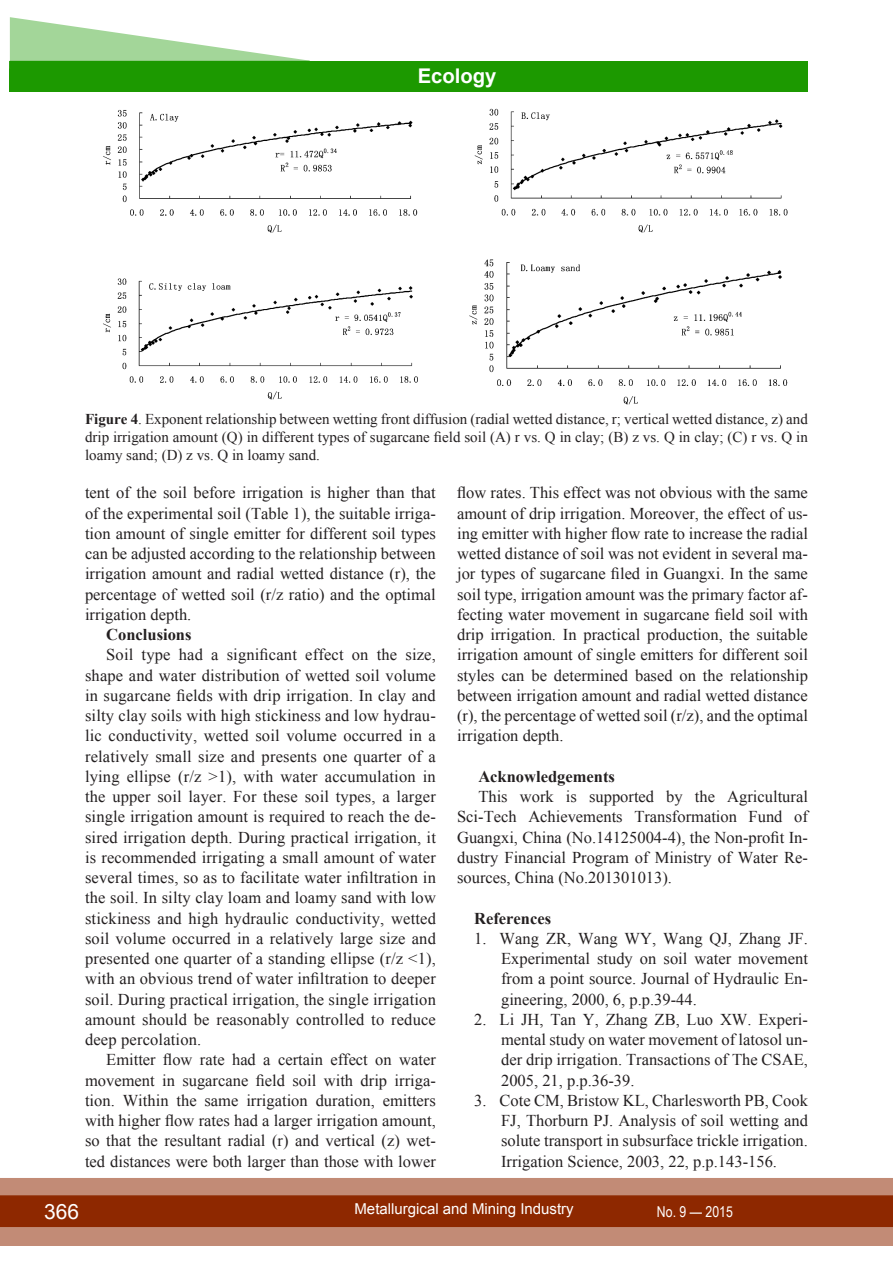
<style>
.page{position:relative;width:893px;height:1263px;background:#fff}
.page>*{position:absolute;margin:0;border:0;box-sizing:border-box;transform-origin:0 0}
.t1{font:21px "Arial";color:#fff}
.t2{font:700 20.25px "Arial";color:#fff}
.ОСНОВНОЙ{font:16.5px/20.2px "Times New Roman";color:#231f20;text-align:justify}
.литература{font:16.5px/20.2px "Times New Roman";color:#231f20;text-align:justify}
.ОСНОВНОЙ-2{font:700 16.5px "Times New Roman";color:#231f20}
.литература-2{font:700 16.5px "Times New Roman";color:#231f20}
.Табл_рис{font:15px/18px "Times New Roman";color:#231f20;text-align:justify}
.t3{font:15px "Arial";color:#fff}
.t4{font:15px "Arial Narrow";color:#fff}
.s1{font-weight:700}
</style>
<div class="page">
<div style="left:0;top:1178px;width:893px;height:68px;background:#c28b76"></div>
<div style="left:0;top:1195px;width:893px;height:32px;background:#8e2800;border:2px solid #8e2800"></div>
<div style="left:10px;top:61px;width:798px;height:30px;background:#1c9900"></div>
<svg style="left:10px;top:17px;width:300px;height:44px"></svg>
<svg style="left:892px;top:1178px;width:1px;height:68px"></svg>
<img style="left:103px;top:108px;width:685px;height:297px">
<p class="t2" style="left:418px;top:62px;width:80px">Ecology</p>
<p class="Табл_рис" style="left:85px;top:410px;width:724px"><span class="s1">Figure 4</span>. Exponent relationship between wetting front diffusion (radial wetted distance, r; vertical wetted distance, z) and drip irrigation amount (Q) in different types of sugarcane field soil (A) r vs. Q in clay; (B) z vs. Q in clay; (C) r vs. Q in loamy sand; (D) z vs. Q in loamy sand.</p>
<p class="ОСНОВНОЙ" style="left:85px;top:482px;width:352px">tent of the soil before irrigation is higher than that of the experimental soil (Table 1), the suitable irriga&shy;tion amount of single emitter for different soil types can be adjusted according to the relationship between irrigation amount and radial wetted distance (r), the percentage of wetted soil (r/z ratio) and the optimal irrigation depth.</p>
<p class="ОСНОВНОЙ-2" style="left:106px;top:623px;width:87px">Conclusions</p>
<p class="ОСНОВНОЙ" style="left:85px;top:644px;width:352px;text-indent:21px">Soil type had a significant effect on the size, shape and water distribution of wetted soil volume in sugarcane fields with drip irrigation. In clay and silty clay soils with high stickiness and low hydrau&shy;lic conductivity, wetted soil volume occurred in a relatively small size and presents one quarter of a lying ellipse (r/z &gt;1), with water accumulation in the upper soil layer. For these soil types, a larger single irrigation amount is required to reach the de&shy;sired irrigation depth. During practical irrigation, it is recommended irrigating a small amount of water several times, so as to facilitate water infiltration in the soil. In silty clay loam and loamy sand with low stickiness and high hydraulic conductivity, wetted soil volume occurred in a relatively large size and presented one quarter of a standing ellipse (r/z &lt;1), with an obvious trend of water infiltration to deeper soil. During practical irrigation, the single irrigation amount should be reasonably controlled to reduce deep percolation.</p>
<p class="ОСНОВНОЙ" style="left:85px;top:1049px;width:352px;text-indent:21px">Emitter flow rate had a certain effect on water movement in sugarcane field soil with drip irriga&shy;tion. Within the same irrigation duration, emitters with higher flow rates had a larger irrigation amount, so that the resultant radial (r) and vertical (z) wet&shy;ted distances were both larger than those with lower</p>
<p class="ОСНОВНОЙ" style="left:457px;top:482px;width:352px">flow rates. This effect was not obvious with the same amount of drip irrigation. Moreover, the effect of us&shy;ing emitter with higher flow rate to increase the radial wetted distance of soil was not evident in several ma&shy;jor types of sugarcane filed in Guangxi. In the same soil type, irrigation amount was the primary factor af&shy;fecting water movement in sugarcane field soil with drip irrigation. In practical production, the suitable irrigation amount of single emitters for different soil styles can be determined based on the relationship between irrigation amount and radial wetted distance (r), the percentage of wetted soil (r/z), and the optimal irrigation depth.</p>
<p class="ОСНОВНОЙ-2" style="left:478px;top:765px;width:138px">Acknowledgements</p>
<p class="ОСНОВНОЙ" style="left:457px;top:786px;width:352px;text-indent:21px">This work is supported by the Agricultural Sci-Tech Achievements Transformation Fund of Guangxi, China (No.14125004-4), the Non-profit In&shy;dustry Financial Program of Ministry of Water Re&shy;sources, China (No.201301013).</p>
<p class="литература-2" style="left:474px;top:907px;width:78px">References</p>
<p class="литература" style="left:501px;top:928px;width:308px;text-indent:-27px">1. Wang ZR, Wang WY, Wang QJ, Zhang JF.<br>Experimental study on soil water movement from a point source. Journal of Hydraulic En&shy;gineering, 2000, 6, p.p.39-44.</p>
<p class="литература" style="left:501px;top:1009px;width:308px;text-indent:-27px">2. Li JH, Tan Y, Zhang ZB, Luo XW. Experi&shy;mental study on water movement of latosol un&shy;der drip irrigation. Transactions of The CSAE, 2005, 21, p.p.36-39.</p>
<p class="литература" style="left:501px;top:1090px;width:308px;text-indent:-27px">3. Cote CM, Bristow KL, Charlesworth PB, Cook FJ, Thorburn PJ. Analysis of soil wetting and solute transport in subsurface trickle irrigation.<br>Irrigation Science, 2003, 22, p.p.143-156.</p>
<p class="t1" style="left:44px;top:1197px;width:37px">366</p>
<p class="t3" style="left:354px;top:1199px;width:221px">Metallurgical and Mining Industry</p>
<p class="t4" style="left:657px;top:1201px;width:77px">No. 9 — 2015</p>
</div>
